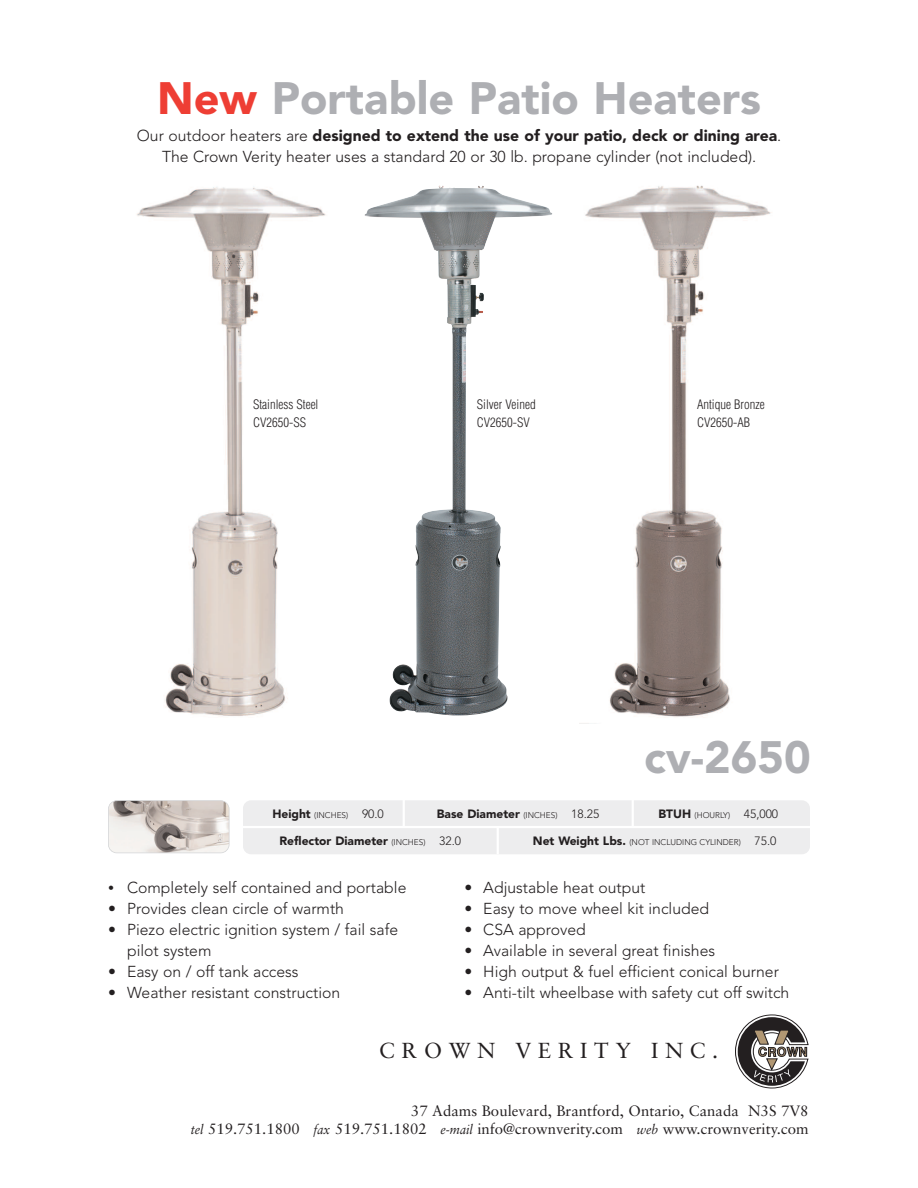
<style>
.page{position:relative;width:918px;height:1188px;background:#fff}
.page>*{position:absolute;margin:0;border:0;box-sizing:border-box;transform-origin:0 0}
.t1{font:900 45px "Avenir";color:#aeafb3}
.t2{font:21.75px "Sabon";letter-spacing:.31em;color:#231f20}
.t3{font:300 15.75px/21px "Avenir";color:#231f20;text-align:center}
.t4{font:15px/18px "Sabon";color:#231f20;text-align:right}
.t5{font:300 condensed 12.75px/18px "Helvetica";color:#231f20}
.t6{font:900 12px "Avenir";color:#231f20}
.t7{font:300 8.25px "Avenir";color:#231f20}
.s1{color:#ee3e34}
.s2{font-weight:900}
.s3{font-weight:900;font-size:12px}
.s4{font-size:12px}
.s5{font-weight:300;font-size:8.25px}
.s6{font-weight:300}
.s7{font-style:italic;font-size:13.5px}
</style>
<div class="page">
<svg style="left:735px;top:1015px;width:74px;height:73px"></svg>
<div style="left:243px;top:800px;width:567px;height:54px;background:#ededee;border-radius:8px"></div>
<hr style="left:240px;top:826px;width:603px;height:2px;background:#fff">
<hr style="left:403px;top:800px;width:2px;height:27px;background:#fff">
<img style="left:108px;top:803px;width:119px;height:50px">
<div style="left:108px;top:800px;width:122px;height:53px;border:2px solid #d4d5d7;border-radius:9px"></div>
<hr style="left:497px;top:827px;width:2px;height:27px;background:#fff">
<hr style="left:632px;top:800px;width:2px;height:27px;background:#fff">
<img style="left:136px;top:186px;width:190px;height:530px">
<img style="left:389px;top:189px;width:163px;height:527px">
<img style="left:585px;top:185px;width:187px;height:532px">
<h1 class="t1" style="left:157px;top:80px;width:605px"><span class="s1">New</span> Portable Patio Heaters</h1>
<p class="t3" style="left:137px;top:126px;width:646px">Our outdoor heaters are <span class="s2">designed to extend the use of your patio, deck or dining area</span>.<br>The Crown Verity heater uses a standard 20 or 30 lb. propane cylinder (not included).</p>
<p class="t5" style="left:253px;top:396px;width:67px">Stainless Steel<br>CV2650-SS</p>
<p class="t5" style="left:477px;top:396px;width:60px">Silver Veined<br>CV2650-SV</p>
<p class="t5" style="left:697px;top:396px;width:69px">Antique Bronze<br>CV2650-AB</p>
<h1 class="t1" style="left:644px;top:739px;width:168px">cv-2650</h1>
<p class="t7" style="left:272px;top:812px;width:113px"><span class="s3">Height</span> (INCHES) <span class="s4">90.0</span></p>
<p class="t6" style="left:279px;top:836px;width:183px">Reflector Diameter <span class="s5">(INCHES)</span> <span class="s6">32.0</span></p>
<p class="t7" style="left:533px;top:839px;width:245px"><span class="s3">Net Weight Lbs.</span> (NOT INCLUDING CYLINDER) <span class="s4">75.0</span></p>
<p class="t6" style="left:437px;top:809px;width:164px">Base Diameter <span class="s5">(INCHES)</span> <span class="s6">18.25</span></p>
<p class="t7" style="left:659px;top:812px;width:121px"><span class="s3">BTUH</span> (HOURLY) <span class="s4">45,000</span></p>
<p class="t3" style="left:108px;top:878px;width:300px"><span class="s4">•</span> Completely self contained and portable</p>
<p class="t3" style="left:108px;top:899px;width:237px">• Provides clean circle of warmth</p>
<p class="t3" style="left:127px;top:920px;width:273px;text-align:left;text-indent:-19px">• Piezo electric ignition system / fail safe pilot system</p>
<p class="t3" style="left:108px;top:962px;width:192px">• Easy on / off tank access</p>
<p class="t3" style="left:108px;top:983px;width:234px">• Weather resistant construction</p>
<p class="t3" style="left:464px;top:878px;width:183px">• Adjustable heat output</p>
<p class="t3" style="left:464px;top:899px;width:246px">• Easy to move wheel kit included</p>
<p class="t3" style="left:464px;top:920px;width:123px">• CSA approved</p>
<p class="t3" style="left:464px;top:941px;width:252px">• Available in several great finishes</p>
<p class="t3" style="left:464px;top:962px;width:316px">• High output &amp; fuel efficient conical burner</p>
<p class="t3" style="left:464px;top:983px;width:326px">• Anti-tilt wheelbase with safety cut off switch</p>
<h2 class="t2" style="left:379px;top:1042px;width:341px">CROWN VERITY INC.</h2>
<p class="t4" style="left:191px;top:1103px;width:619px">37 Adams Boulevard, Brantford, Ontario, Canada N3S 7V8<br><span class="s7">tel</span> 519.751.1800 <span class="s7">fax</span> 519.751.1802 <span class="s7">e-mail</span> info@crownverity.com <span class="s7">web</span> www.crownverity.com</p>
</div>
